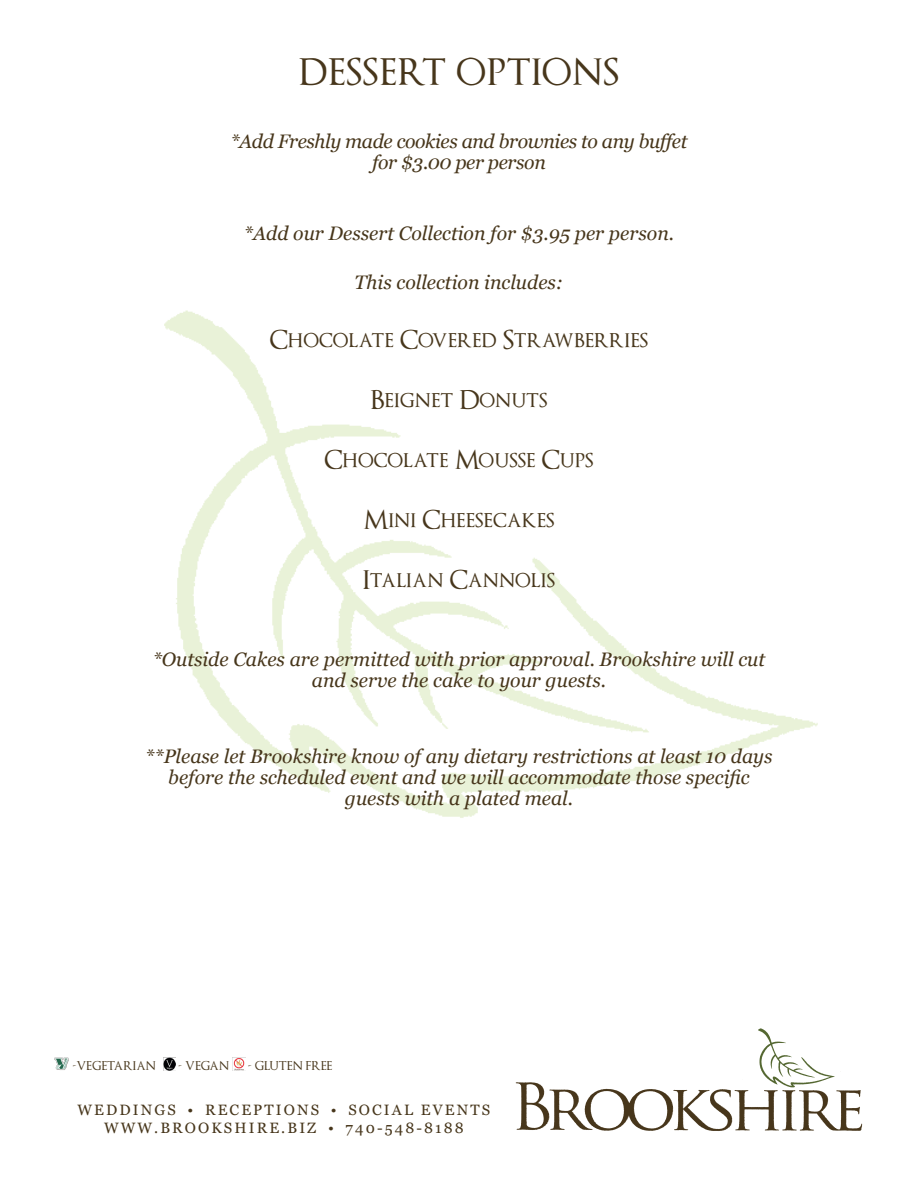
<style>
.page{position:relative;width:918px;height:1188px;background:#fff}
.page>*{position:absolute;margin:0;border:0;box-sizing:border-box;transform-origin:0 0}
.t1{font:36px "Optimus Princeps";letter-spacing:.025em;color:#47361b}
.t2{font:25.5px "Optimus Princeps";color:#47361b}
.t3{font:italic 19.5px/21px "Georgia";color:#47361b;text-align:center}
.t4{font:italic 19.5px "Georgia";letter-spacing:-.02em;color:#47361b}
.t5{font:15px/18px "Georgia";letter-spacing:.14em;color:#47361b;text-align:center}
.t6{font:12px "Optimus Princeps";color:#47361b}
</style>
<div class="page">
<img style="left:164px;top:310px;width:654px;height:508px">
<img style="left:515px;top:1082px;width:348px;height:49px">
<img style="left:752px;top:1028px;width:86px;height:61px">
<img style="left:54px;top:1058px;width:15px;height:12px">
<svg style="left:163px;top:1058px;width:13px;height:12px"></svg>
<svg style="left:233px;top:1058px;width:12px;height:12px"></svg>
<p class="t1" style="left:299px;top:54px;width:322px">DESSERT OPTIONS</p>
<p class="t4" style="left:230px;top:129px;width:459px">*Add Freshly made cookies and brownies to any buffet</p>
<p class="t4" style="left:372px;top:150px;width:175px">for $3.00 per person</p>
<p class="t3" style="left:244px;top:222px;width:432px">*Add our Dessert Collection for $3.95 per person.</p>
<p class="t3" style="left:355px;top:272px;width:210px">This collection includes:</p>
<p class="t2" style="left:270px;top:327px;width:380px">Chocolate Covered Strawberries</p>
<p class="t2" style="left:371px;top:387px;width:178px">Beignet Donuts</p>
<p class="t2" style="left:324px;top:447px;width:271px">Chocolate Mousse Cups</p>
<p class="t2" style="left:363px;top:507px;width:193px">Mini Cheesecakes</p>
<p class="t2" style="left:363px;top:567px;width:194px">Italian Cannolis</p>
<p class="t3" style="left:153px;top:648px;width:614px">*Outside Cakes are permitted with prior approval. Brookshire will cut and serve the cake to your guests.</p>
<p class="t3" style="left:145px;top:746px;width:629px">**Please let Brookshire know of any dietary restrictions at least 10 days before the scheduled event and we will accommodate those specific guests with a plated meal.</p>
<p class="t6" style="left:73px;top:1060px;width:85px">-VEGETARIAN</p>
<p class="t6" style="left:179px;top:1060px;width:52px">- VEGAN</p>
<p class="t6" style="left:248px;top:1060px;width:86px">- GLUTEN FREE</p>
<p class="t5" style="left:78px;top:1101px;width:414px">WEDDINGS • RECEPTIONS • SOCIAL EVENTS<br>WWW.BROOKSHIRE.BIZ • 740-548-8188</p>
</div>
